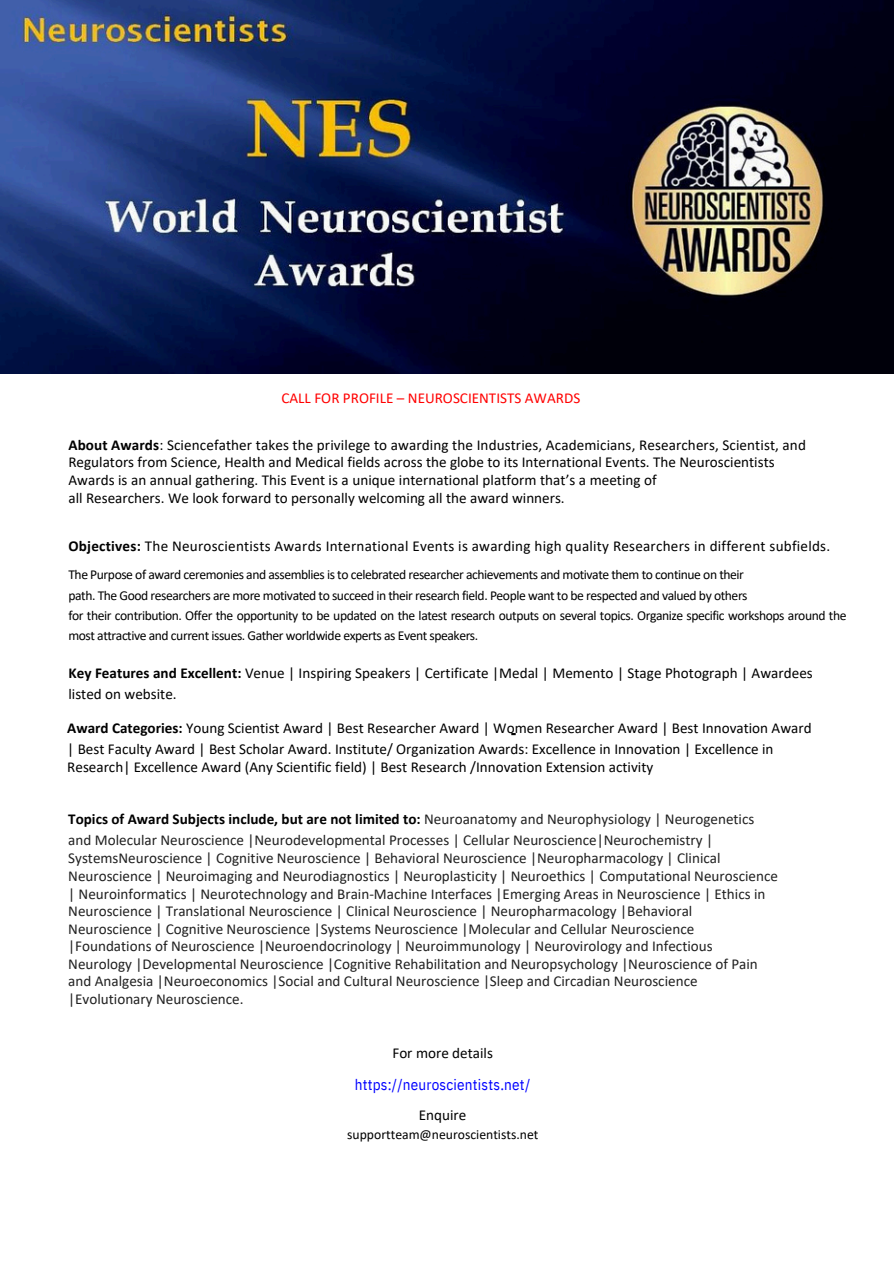
<style>
.page{position:relative;width:894px;height:1264px;background:#fff}
.page>*{position:absolute;margin:0;border:0;box-sizing:border-box;transform-origin:0 0}
.t1{font:15.15px "Calibri";color:#000}
.t2{font:15.15px "Calibri";color:#212121}
.t3{font:700 15.15px "Calibri";color:#000}
.t4{font:15.15px "Calibri";color:#f00}
.t5{font:15.15px "IBM Plex Sans Cond";letter-spacing:.015em;color:#00f}
.t6{font:13.65px/20.2px "Calibri";letter-spacing:-.03em;color:#000}
.t7{font:13.65px "Calibri";color:#000}
.s1{font-weight:700}
.s2{font-weight:400;color:#212121}
</style>
<div class="page">
<img style="left:0;top:0;width:893px;height:374px">
<p class="t4" style="left:281px;top:391px;width:300px">CALL FOR PROFILE – NEUROSCIENTISTS AWARDS</p>
<p class="t1" style="left:68px;top:439px;width:738px"><span class="s1">About Awards</span>: Sciencefather takes the privilege to awarding the Industries, Academicians, Researchers, Scientist, and</p>
<p class="t1" style="left:68px;top:456px;width:707px">Regulators from Science, Health and Medical fields across the globe to its International Events. The Neuroscientists</p>
<p class="t1" style="left:68px;top:474px;width:589px">Awards is an annual gathering. This Event is a unique international platform that’s a meeting of</p>
<p class="t1" style="left:68px;top:492px;width:497px">all Researchers. We look forward to personally welcoming all the award winners.</p>
<p class="t1" style="left:68px;top:540px;width:763px"><span class="s1">Objectives:</span> The Neuroscientists Awards International Events is awarding high quality Researchers in different subfields.</p>
<p class="t6" style="left:68px;top:566px;width:677px">The Purpose of award ceremonies and assemblies is to celebrated researcher achievements and motivate them to continue on their</p>
<p class="t6" style="left:68px;top:586px;width:680px">path. The Good researchers are more motivated to succeed in their research field. People want to be respected and valued by others</p>
<p class="t6" style="left:68px;top:606px;width:779px">for their contribution. Offer the opportunity to be updated on the latest research outputs on several topics. Organize specific workshops around the most attractive and current issues. Gather worldwide experts as Event speakers.</p>
<p class="t1" style="left:68px;top:666px;width:745px"><span class="s1">Key Features and Excellent:</span> Venue | Inspiring Speakers | Certificate |Medal | Memento | Stage Photograph | Awardees</p>
<p class="t1" style="left:68px;top:687px;width:110px">listed on website.</p>
<p class="t1" style="left:67px;top:721px;width:745px"><span class="s1">Award Categories:</span> Young Scientist Award | Best Researcher Award | Women Researcher Award | Best Innovation Award</p>
<p class="t1" style="left:67px;top:742px;width:707px">| Best Faculty Award | Best Scholar Award. Institute/ Organization Awards: Excellence in Innovation | Excellence in</p>
<p class="t1" style="left:67px;top:760px;width:587px">Research| Excellence Award (Any Scientific field) | Best Research /Innovation Extension activity</p>
<p class="t3" style="left:68px;top:812px;width:687px">Topics of Award Subjects include, but are not limited to: <span class="s2">Neuroanatomy and Neurophysiology | Neurogenetics</span></p>
<p class="t2" style="left:68px;top:833px;width:646px">and Molecular Neuroscience |Neurodevelopmental Processes | Cellular Neuroscience|Neurochemistry |</p>
<p class="t2" style="left:68px;top:851px;width:653px">SystemsNeuroscience | Cognitive Neuroscience | Behavioral Neuroscience |Neuropharmacology | Clinical</p>
<p class="t2" style="left:68px;top:869px;width:711px">Neuroscience | Neuroimaging and Neurodiagnostics | Neuroplasticity | Neuroethics | Computational Neuroscience</p>
<p class="t2" style="left:68px;top:887px;width:698px">| Neuroinformatics | Neurotechnology and Brain-Machine Interfaces |Emerging Areas in Neuroscience | Ethics in</p>
<p class="t2" style="left:68px;top:904px;width:625px">Neuroscience | Translational Neuroscience | Clinical Neuroscience | Neuropharmacology |Behavioral</p>
<p class="t2" style="left:68px;top:922px;width:627px">Neuroscience | Cognitive Neuroscience |Systems Neuroscience |Molecular and Cellular Neuroscience</p>
<p class="t2" style="left:68px;top:939px;width:645px">|Foundations of Neuroscience |Neuroendocrinology | Neuroimmunology | Neurovirology and Infectious</p>
<p class="t2" style="left:68px;top:957px;width:691px">Neurology |Developmental Neuroscience |Cognitive Rehabilitation and Neuropsychology |Neuroscience of Pain</p>
<p class="t2" style="left:68px;top:974px;width:630px">and Analgesia |Neuroeconomics |Social and Cultural Neuroscience |Sleep and Circadian Neuroscience</p>
<p class="t2" style="left:68px;top:992px;width:177px">|Evolutionary Neuroscience.</p>
<p class="t1" style="left:392px;top:1046px;width:102px">For more details</p>
<p class="t5" style="left:355px;top:1074px;width:177px">https://neuroscientists.net/</p>
<p class="t1" style="left:419px;top:1108px;width:49px">Enquire</p>
<h1 class="t7" style="left:347px;top:1129px;width:192px">supportteam@neuroscientists.net</h1>
</div>
